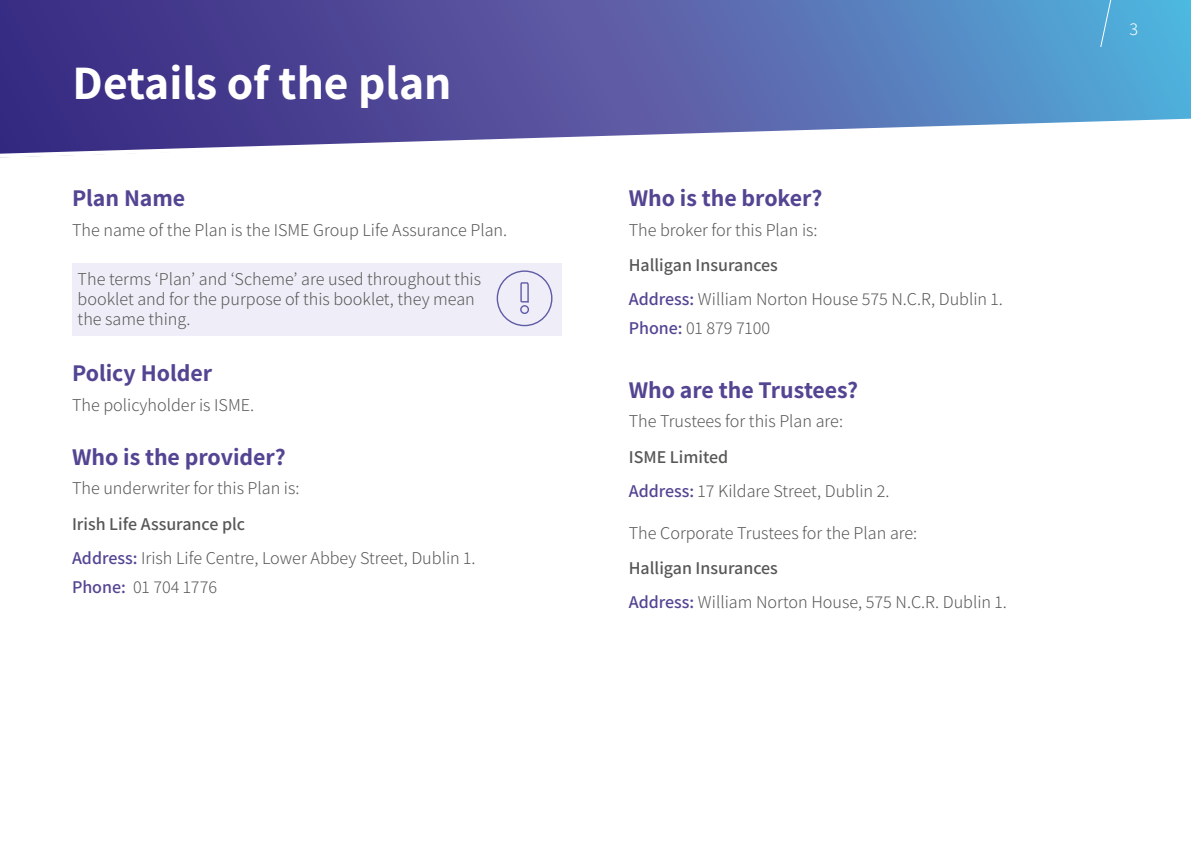
<style>
.page{position:relative;width:1191px;height:842px;background:#fff}
.page>*{position:absolute;margin:0;border:0;box-sizing:border-box;transform-origin:0 0}
.t1{font:700 48px "Assistant";color:#fff}
.t2{font:700 24px "Assistant";color:#544593}
.t3{font:300 18px/34.4px "Assistant";color:#575756}
.t4{font:300 18px "Assistant";color:#fff}
.s1{font-weight:600}
.s2{font-weight:600;color:#544593}
</style>
<div class="page">
<svg style="left:0;top:0;width:1191px;height:115px;background:#5061a8"></svg>
<svg style="left:1099px;top:0;width:16px;height:48px"></svg>
<svg style="left:0;top:115px;width:1191px;height:43px"></svg>
<div style="left:72px;top:263px;width:489px;height:72px;background:#efeef8"></div>
<svg style="left:496px;top:270px;width:57px;height:57px"></svg>
<h1 class="t1" style="left:73px;top:50px;width:380px">Details of the plan</h1>
<h2 class="t2" style="left:72px;top:181px;width:115px">Plan Name</h2>
<p class="t3" style="left:72px;top:211px;width:437px">The name of the Plan is the ISME Group Life Assurance Plan.</p>
<p class="t3" style="left:78px;top:269px;width:405px;line-height:20px">The terms ‘Plan’ and ‘Scheme’ are used throughout this booklet and for the purpose of this booklet, they mean the same thing.</p>
<h2 class="t2" style="left:72px;top:357px;width:142px">Policy Holder</h2>
<p class="t3" style="left:72px;top:387px;width:184px">The policyholder is ISME.</p>
<h2 class="t2" style="left:72px;top:440px;width:215px">Who is the provider?</h2>
<p class="t3" style="left:72px;top:470px;width:229px">The underwriter for this Plan is:</p>
<p class="t3" style="left:72px;top:506px;width:405px"><span class="s1">Irish Life Assurance plc<br></span><span class="s2">Address:</span> Irish Life Centre, Lower Abbey Street, Dublin 1.</p>
<p class="t3" style="left:72px;top:569px;width:146px"><span class="s2">Phone:</span> 01 704 1776</p>
<h2 class="t2" style="left:629px;top:181px;width:195px">Who is the broker?</h2>
<p class="t3" style="left:629px;top:211px;width:190px">The broker for this Plan is:</p>
<p class="t3" style="left:629px;top:247px;width:375px"><span class="s1">Halligan Insurances<br></span><span class="s2">Address:</span> William Norton House 575 N.C.R, Dublin 1.</p>
<p class="t3" style="left:629px;top:310px;width:143px"><span class="s2">Phone:</span> 01 879 7100</p>
<h2 class="t2" style="left:629px;top:373px;width:231px">Who are the Trustees?</h2>
<p class="t3" style="left:629px;top:403px;width:216px">The Trustees for this Plan are:</p>
<p class="t3" style="left:629px;top:438px;width:262px"><span class="s1">ISME Limited<br></span><span class="s2">Address:</span> 17 Kildare Street, Dublin 2.</p>
<p class="t3" style="left:629px;top:514px;width:290px">The Corporate Trustees for the Plan are:</p>
<p class="t3" style="left:629px;top:550px;width:379px"><span class="s1">Halligan Insurances<br></span><span class="s2">Address:</span> William Norton House, 575 N.C.R. Dublin 1.</p>
<p class="t4" style="left:1129px;top:17px;width:10px">3</p>
</div>
